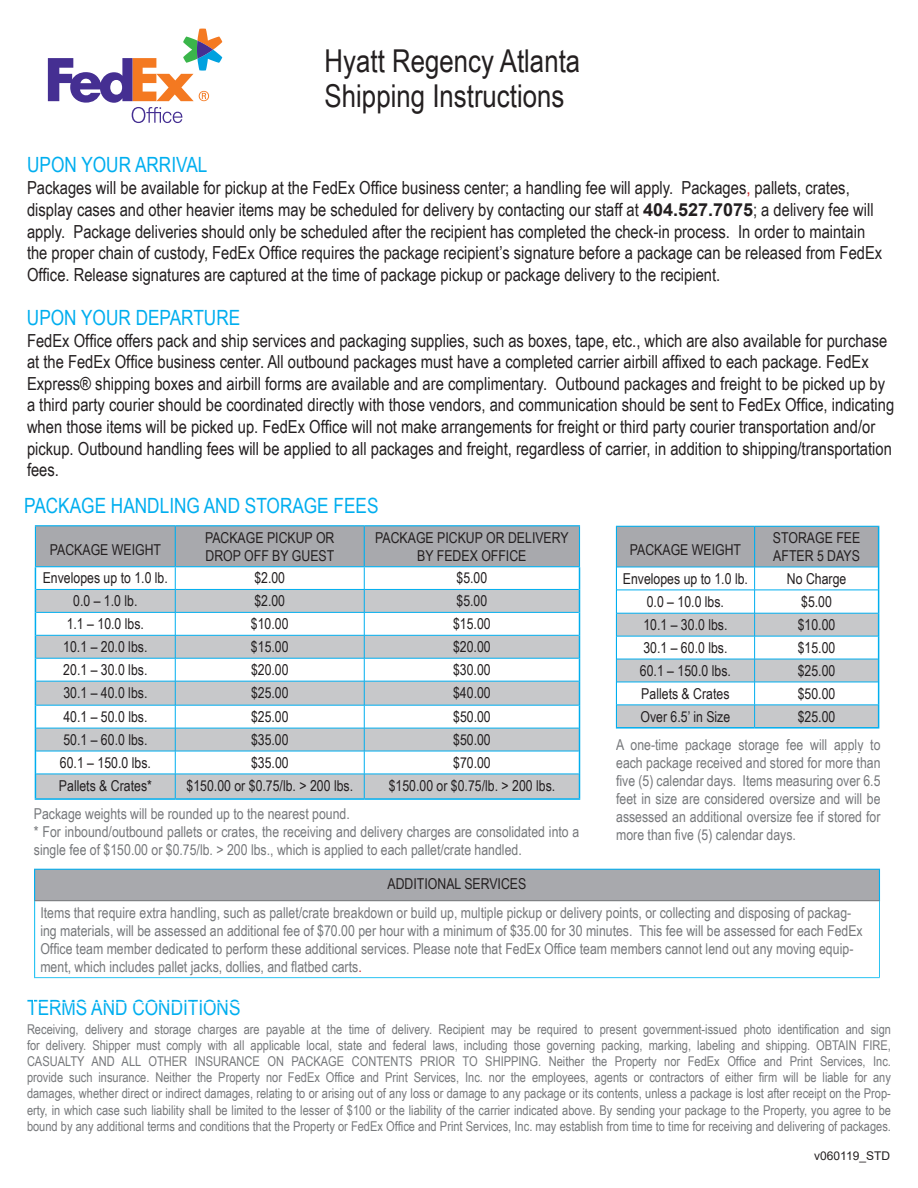
<style>
.page{position:relative;width:918px;height:1188px;background:#fff}
.page>*{position:absolute;margin:0;border:0;box-sizing:border-box;transform-origin:0 0}
.t1{font:31.5px/35.5px "Arial Narrow";color:#231f20}
.t2{font:21px "Arial Narrow";color:#00aeef}
.t3{font:18px/21.6px "Arial Narrow";color:#231f20}
.t4{font:15px/18px "Arial Narrow";color:#76787b}
.t5{font:15px/18px "Arial Narrow";color:#231f20}
.t6{font:13.5px/16.2px "Arial Narrow";color:#76787b;text-align:justify}
.t7{font:12px "Arial";color:#231f20}
.s1{color:#d1232a}
.s2{font-family:"Arial";font-weight:700}
</style>
<div class="page">
<hr style="left:35px;top:525px;width:140px;height:1px;background:#00aeef">
<hr style="left:175px;top:525px;width:189px;height:1px;background:#00aeef">
<hr style="left:364px;top:525px;width:216px;height:1px;background:#00aeef">
<hr style="left:35px;top:798px;width:140px;height:2px;background:#00aeef">
<hr style="left:175px;top:798px;width:189px;height:2px;background:#00aeef">
<hr style="left:364px;top:798px;width:216px;height:2px;background:#00aeef">
<svg style="left:35px;top:526px;width:545px;height:272px"></svg>
<hr style="left:36px;top:589px;width:139px;height:1px;background:#00aeef">
<hr style="left:175px;top:589px;width:189px;height:1px;background:#00aeef">
<hr style="left:364px;top:589px;width:215px;height:1px;background:#00aeef">
<svg style="left:48px;top:29px;width:174px;height:94px"></svg>
<svg style="left:617px;top:527px;width:262px;height:200px"></svg>
<hr style="left:615px;top:727px;width:140px;height:2px;background:#00aeef">
<hr style="left:755px;top:727px;width:124px;height:2px;background:#00aeef">
<div style="left:615px;top:525px;width:276px;height:227px;border:1px solid #fff"></div>
<div style="left:34px;top:869px;width:845px;height:32px;background:#a8a9ad"></div>
<hr style="left:34px;top:900px;width:846px;height:1px;background:#76787b">
<hr style="left:879px;top:870px;width:1px;height:31px;background:#00aeef">
<hr style="left:879px;top:901px;width:1px;height:76px;background:#2bc4f3">
<hr style="left:34px;top:977px;width:846px;height:1px;background:#2bc4f3">
<div style="left:33px;top:868px;width:856px;height:135px;border:1px solid #fff"></div>
<p class="t2" style="left:27px;top:149px;width:182px">UPON YOUR ARRIVAL</p>
<h1 class="t1" style="left:325px;top:42px;width:257px">Hyatt Regency Atlanta<br>Shipping Instructions</h1>
<p class="t3" style="left:27px;top:177px;width:857px">Packages will be available for pickup at the FedEx Office business center; a handling fee will apply. Packages<span class="s1">,</span> pallets, crates, display cases and other heavier items may be scheduled for delivery by contacting our staff at <span class="s2">404.527.7075</span>; a delivery fee will apply. Package deliveries should only be scheduled after the recipient has completed the check-in process. In order to maintain the proper chain of custody, FedEx Office requires the package recipient’s signature before a package can be released from FedEx Office. Release signatures are captured at the time of package pickup or package delivery to the recipient.</p>
<p class="t2" style="left:27px;top:302px;width:215px">UPON YOUR DEPARTURE</p>
<p class="t3" style="left:27px;top:329px;width:869px">FedEx Office offers pack and ship services and packaging supplies, such as boxes, tape, etc., which are also available for purchase at the FedEx Office business center. All outbound packages must have a completed carrier airbill affixed to each package. FedEx Express® shipping boxes and airbill forms are available and are complimentary. Outbound packages and freight to be picked up by a third party courier should be coordinated directly with those vendors, and communication should be sent to FedEx Office, indicating when those items will be picked up. FedEx Office will not make arrangements for freight or third party courier transportation and/or pickup. Outbound handling fees will be applied to all packages and freight, regardless of carrier, in addition to shipping/transportation fees.</p>
<p class="t2" style="left:24px;top:491px;width:356px">PACKAGE HANDLING AND STORAGE FEES</p>
<p class="t5" style="left:50px;top:540px;width:113px">PACKAGE WEIGHT</p>
<p class="t5" style="left:205px;top:528px;width:131px">PACKAGE PICKUP OR<br>DROP OFF BY GUEST</p>
<p class="t5" style="left:375px;top:528px;width:195px;text-align:center">PACKAGE PICKUP OR DELIVERY<br>BY FEDEX OFFICE</p>
<p class="t5" style="left:43px;top:569px;width:127px">Envelopes up to 1.0 lb.</p>
<p class="t5" style="left:254px;top:569px;width:32px">$2.00</p>
<p class="t5" style="left:457px;top:569px;width:32px">$5.00</p>
<p class="t5" style="left:73px;top:592px;width:66px">0.0 – 1.0 lb.</p>
<p class="t5" style="left:254px;top:592px;width:32px">$2.00</p>
<p class="t5" style="left:457px;top:592px;width:32px">$5.00</p>
<p class="t5" style="left:67px;top:614px;width:79px">1.1 – 10.0 lbs.</p>
<p class="t5" style="left:251px;top:614px;width:39px">$10.00</p>
<p class="t5" style="left:453px;top:614px;width:39px">$15.00</p>
<p class="t5" style="left:63px;top:637px;width:86px">10.1 – 20.0 lbs.</p>
<p class="t5" style="left:251px;top:637px;width:39px">$15.00</p>
<p class="t5" style="left:453px;top:637px;width:39px">$20.00</p>
<p class="t5" style="left:63px;top:660px;width:86px">20.1 – 30.0 lbs.</p>
<p class="t5" style="left:251px;top:660px;width:39px">$20.00</p>
<p class="t5" style="left:453px;top:660px;width:39px">$30.00</p>
<p class="t5" style="left:63px;top:683px;width:86px">30.1 – 40.0 lbs.</p>
<p class="t5" style="left:251px;top:683px;width:39px">$25.00</p>
<p class="t5" style="left:453px;top:683px;width:39px">$40.00</p>
<p class="t5" style="left:63px;top:707px;width:86px">40.1 – 50.0 lbs.</p>
<p class="t5" style="left:251px;top:707px;width:39px">$25.00</p>
<p class="t5" style="left:453px;top:707px;width:39px">$50.00</p>
<p class="t5" style="left:63px;top:730px;width:86px">50.1 – 60.0 lbs.</p>
<p class="t5" style="left:251px;top:730px;width:39px">$35.00</p>
<p class="t5" style="left:453px;top:730px;width:39px">$50.00</p>
<p class="t5" style="left:60px;top:753px;width:92px">60.1 – 150.0 lbs.</p>
<p class="t5" style="left:251px;top:753px;width:39px">$35.00</p>
<p class="t5" style="left:453px;top:753px;width:39px">$70.00</p>
<p class="t5" style="left:59px;top:776px;width:94px">Pallets &amp; Crates*</p>
<p class="t5" style="left:187px;top:776px;width:168px">$150.00 or $0.75/lb. &gt; 200 lbs.</p>
<p class="t5" style="left:389px;top:776px;width:168px">$150.00 or $0.75/lb. &gt; 200 lbs.</p>
<p class="t4" style="left:34px;top:804px;width:547px">Package weights will be rounded up to the nearest pound.<br>* For inbound/outbound pallets or crates, the receiving and delivery charges are consolidated into a single fee of $150.00 or $0.75/lb. &gt; 200 lbs., which is applied to each pallet/crate handled.</p>
<p class="t5" style="left:630px;top:540px;width:113px">PACKAGE WEIGHT</p>
<p class="t5" style="left:773px;top:528px;width:89px">STORAGE FEE<br>AFTER 5 DAYS</p>
<p class="t5" style="left:623px;top:569px;width:127px">Envelopes up to 1.0 lb.</p>
<p class="t5" style="left:787px;top:569px;width:61px">No Charge</p>
<p class="t5" style="left:647px;top:592px;width:79px">0.0 – 10.0 lbs.</p>
<p class="t5" style="left:801px;top:592px;width:32px">$5.00</p>
<p class="t5" style="left:643px;top:615px;width:86px">10.1 – 30.0 lbs.</p>
<p class="t5" style="left:798px;top:615px;width:39px">$10.00</p>
<p class="t5" style="left:643px;top:638px;width:86px">30.1 – 60.0 lbs.</p>
<p class="t5" style="left:798px;top:638px;width:39px">$15.00</p>
<p class="t5" style="left:640px;top:661px;width:92px">60.1 – 150.0 lbs.</p>
<p class="t5" style="left:798px;top:661px;width:39px">$25.00</p>
<p class="t5" style="left:641px;top:684px;width:90px">Pallets &amp; Crates</p>
<p class="t5" style="left:798px;top:684px;width:39px">$50.00</p>
<p class="t5" style="left:641px;top:707px;width:91px">Over 6.5’ in Size</p>
<p class="t5" style="left:798px;top:707px;width:39px">$25.00</p>
<p class="t4" style="left:616px;top:735px;width:266px;text-align:justify">A one-time package storage fee will apply to each package received and stored for more than five (5) calendar days. Items measuring over 6.5 feet in size are considered oversize and will be assessed an additional oversize fee if stored for more than five (5) calendar days.</p>
<p class="t5" style="left:388px;top:874px;width:140px">ADDITIONAL SERVICES</p>
<p class="t4" style="left:40px;top:903px;width:824px">Items that require extra handling, such as pallet/crate breakdown or build up, multiple pickup or delivery points, or collecting and disposing of packag&shy;ing materials, will be assessed an additional fee of $70.00 per hour with a minimum of $35.00 for 30 minutes. This fee will be assessed for each FedEx Office team member dedicated to perform these additional services. Please note that FedEx Office team members cannot lend out any moving equip&shy;ment, which includes pallet jacks, dollies, and flatbed carts<span class="s1">.</span></p>
<p class="t2" style="left:27px;top:992px;width:215px">TERMS AND CONDITIONS</p>
<p class="t6" style="left:27px;top:1020px;width:866px">Receiving, delivery and storage charges are payable at the time of delivery. Recipient may be required to present government-issued photo identification and sign for delivery. Shipper must comply with all applicable local, state and federal laws, including those governing packing, marking, labeling and shipping. OBTAIN FIRE, CASUALTY AND ALL OTHER INSURANCE ON PACKAGE CONTENTS PRIOR TO SHIPPING. Neither the Property nor FedEx Office and Print Services, Inc. provide such insurance. Neither the Property nor FedEx Office and Print Services, Inc. nor the employees, agents or contractors of either firm will be liable for any damages, whether direct or indirect damages, relating to or arising out of any loss or damage to any package or its contents, unless a package is lost after receipt on the Prop&shy;erty, in which case such liability shall be limited to the lesser of $100 or the liability of the carrier indicated above. By sending your package to the Property, you agree to be bound by any additional terms and conditions that the Property or FedEx Office and Print Services, Inc. may establish from time to time for receiving and delivering of packages.</p>
<p class="t7" style="left:814px;top:1147px;width:77px">v060119_STD</p>
</div>
